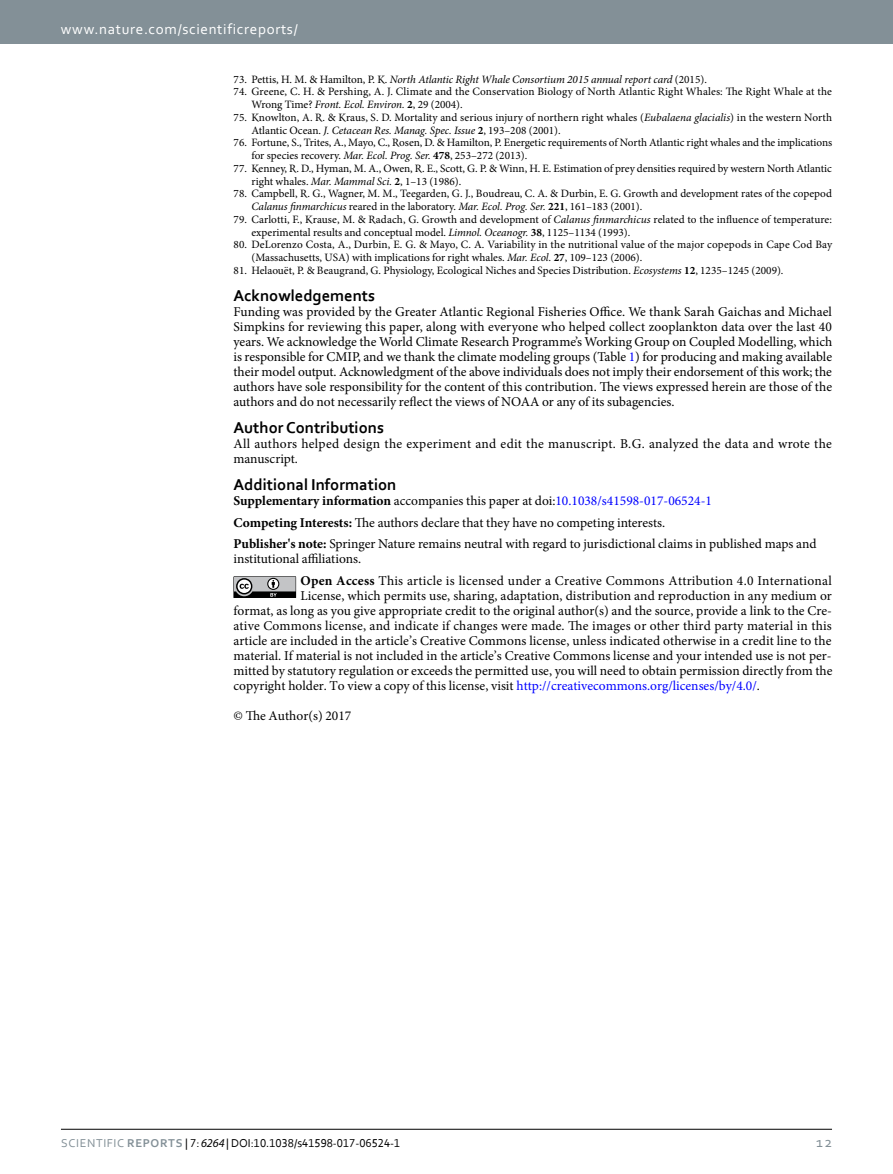
<style>
.page{position:relative;width:893px;height:1174px;background:#fff}
.page>*{position:absolute;margin:0;border:0;box-sizing:border-box;transform-origin:0 0}
.t1{font:700 16.5px "Corbel";color:#000}
.t2{font:15px "Corbel 2";letter-spacing:.045em;color:#fff}
.t3{font:15px "Corbel 2";color:#839097}
.t4{font:13.5px/15px "Minion Pro";color:#000;text-align:justify}
.t5{font:13.5px/15px "Minion Pro";letter-spacing:.02em;color:#000}
.t6{font:12px "Corbel";color:#000}
.t7{font:11.25px/12.8px "Minion Pro";color:#000}
.t8{font:italic 11.25px "Minion Pro";letter-spacing:-.01em;color:#000}
.s1{font-style:normal}
.s2{font-style:italic}
.s3{font-weight:700}
.s4{color:#00f}
.s5{font-family:"Corbel 2";color:#839097}
.s6{font-family:"Corbel Bold 2";color:#839097}
.s7{font-family:"Myriad Pro";font-style:italic}
</style>
<div class="page">
<div style="left:0;top:0;width:893px;height:43px;background:#839097"></div>
<hr style="left:61px;top:1129px;width:771px;height:1px;background:#000">
<svg style="left:233px;top:576px;width:63px;height:22px"></svg>
<p class="t2" style="left:61px;top:19px;width:238px">www.nature.com/scientificreports/</p>
<p class="t8" style="left:234px;top:71px;width:475px"><span class="s1">73. Pettis, H. M. &amp; Hamilton, P. K.</span> North Atlantic Right Whale Consortium 2015 annual report card <span class="s1">(2015).</span></p>
<p class="t7" style="left:251px;top:85px;width:582px;text-indent:-18px">74. Greene, C. H. &amp; Pershing, A. J. Climate and the Conservation Biology of North Atlantic Right Whales: The Right Whale at the<br>Wrong Time? <span class="s2">Front. Ecol. Environ.</span> <span class="s3">2</span>, 29 (2004).</p>
<p class="t7" style="left:251px;top:111px;width:582px;text-indent:-18px">75. Knowlton, A. R. &amp; Kraus, S. D. Mortality and serious injury of northern right whales (<span class="s2">Eubalaena glacialis</span>) in the western North<br>Atlantic Ocean. <span class="s2">J. Cetacean Res. Manag. Spec. Issue</span> <span class="s3">2</span>, 193–208 (2001).</p>
<p class="t7" style="left:251px;top:136px;width:582px;text-indent:-18px">76. Fortune, S., Trites, A., Mayo, C., Rosen, D. &amp; Hamilton, P. Energetic requirements of North Atlantic right whales and the implications for species recovery. <span class="s2">Mar. Ecol. Prog. Ser.</span> <span class="s3">478</span>, 253–272 (2013).</p>
<p class="t7" style="left:251px;top:162px;width:582px;text-indent:-18px">77. Kenney, R. D., Hyman, M. A., Owen, R. E., Scott, G. P. &amp; Winn, H. E. Estimation of prey densities required by western North Atlantic right whales. <span class="s2">Mar. Mammal Sci.</span> <span class="s3">2</span>, 1–13 (1986).</p>
<p class="t7" style="left:251px;top:187px;width:582px;text-indent:-18px">78. Campbell, R. G., Wagner, M. M., Teegarden, G. J., Boudreau, C. A. &amp; Durbin, E. G. Growth and development rates of the copepod<br><span class="s2">Calanus finmarchicus</span> reared in the laboratory. <span class="s2">Mar. Ecol. Prog. Ser.</span> <span class="s3">221</span>, 161–183 (2001).</p>
<p class="t7" style="left:251px;top:213px;width:582px;text-indent:-18px">79. Carlotti, F., Krause, M. &amp; Radach, G. Growth and development of <span class="s2">Calanus finmarchicus</span> related to the influence of temperature: experimental results and conceptual model. <span class="s2">Limnol. Oceanogr.</span> <span class="s3">38</span>, 1125–1134 (1993).</p>
<p class="t7" style="left:251px;top:238px;width:582px;text-indent:-18px">80. DeLorenzo Costa, A., Durbin, E. G. &amp; Mayo, C. A. Variability in the nutritional value of the major copepods in Cape Cod Bay (Massachusetts, USA) with implications for right whales. <span class="s2">Mar. Ecol.</span> <span class="s3">27</span>, 109–123 (2006).</p>
<p class="t7" style="left:234px;top:264px;width:551px">81. Helaouët, P. &amp; Beaugrand, G. Physiology, Ecological Niches and Species Distribution. <span class="s2">Ecosystems</span> <span class="s3">12</span>, 1235–1245 (2009).</p>
<p class="t1" style="left:233px;top:285px;width:143px">Acknowledgements</p>
<p class="t4" style="left:233px;top:304px;width:600px">Funding was provided by the Greater Atlantic Regional Fisheries Office. We thank Sarah Gaichas and Michael Simpkins for reviewing this paper, along with everyone who helped collect zooplankton data over the last 40 years. We acknowledge the World Climate Research Programme’s Working Group on Coupled Modelling, which is responsible for CMIP, and we thank the climate modeling groups (Table <span class="s4">1</span>) for producing and making available their model output. Acknowledgment of the above individuals does not imply their endorsement of this work; the authors have sole responsibility for the content of this contribution. The views expressed herein are those of the authors and do not necessarily reflect the views of NOAA or any of its subagencies.</p>
<p class="t1" style="left:233px;top:417px;width:152px">Author Contributions</p>
<p class="t5" style="left:233px;top:436px;width:600px">All authors helped design the experiment and edit the manuscript. B.G. analyzed the data and wrote the manuscript.</p>
<p class="t1" style="left:233px;top:474px;width:164px">Additional Information</p>
<p class="t4" style="left:233px;top:490px;width:584px;line-height:21.8px;text-align:left"><span class="s3">Supplementary information</span> accompanies this paper at doi:<span class="s4">10.1038/s41598-017-06524-1<br></span><span class="s3">Competing Interests:</span> The authors declare that they have no competing interests.<br><span class="s3">Publisher's note:</span> Springer Nature remains neutral with regard to jurisdictional claims in published maps and</p>
<p class="t5" style="left:301px;top:548px;width:533px;line-height:21.8px;text-indent:-67px">institutional affiliations.<br><span class="s3">Open Access</span> This article is licensed under a Creative Commons Attribution 4.0 International</p>
<p class="t4" style="left:233px;top:588px;width:601px;text-indent:67px">License, which permits use, sharing, adaptation, distribution and reproduction in any medium or format, as long as you give appropriate credit to the original author(s) and the source, provide a link to the Cre&shy;ative Commons license, and indicate if changes were made. The images or other third party material in this article are included in the article’s Creative Commons license, unless indicated otherwise in a credit line to the material. If material is not included in the article’s Creative Commons license and your intended use is not per&shy;mitted by statutory regulation or exceeds the permitted use, you will need to obtain permission directly from the copyright holder. To view a copy of this license, visit <span class="s4">http://creativecommons.org/licenses/by/4.0/</span>.</p>
<p class="t4" style="left:233px;top:708px;width:119px">© The Author(s) 2017</p>
<p class="t6" style="left:61px;top:1135px;width:341px"><span class="s5">ScIeNtIFIc</span> <span class="s6">REPORTS</span> | 7: <span class="s7">6264</span> | DOI:10.1038/s41598-017-06524-1</p>
<p class="t3" style="left:816px;top:1132px;width:17px">12</p>
</div>
